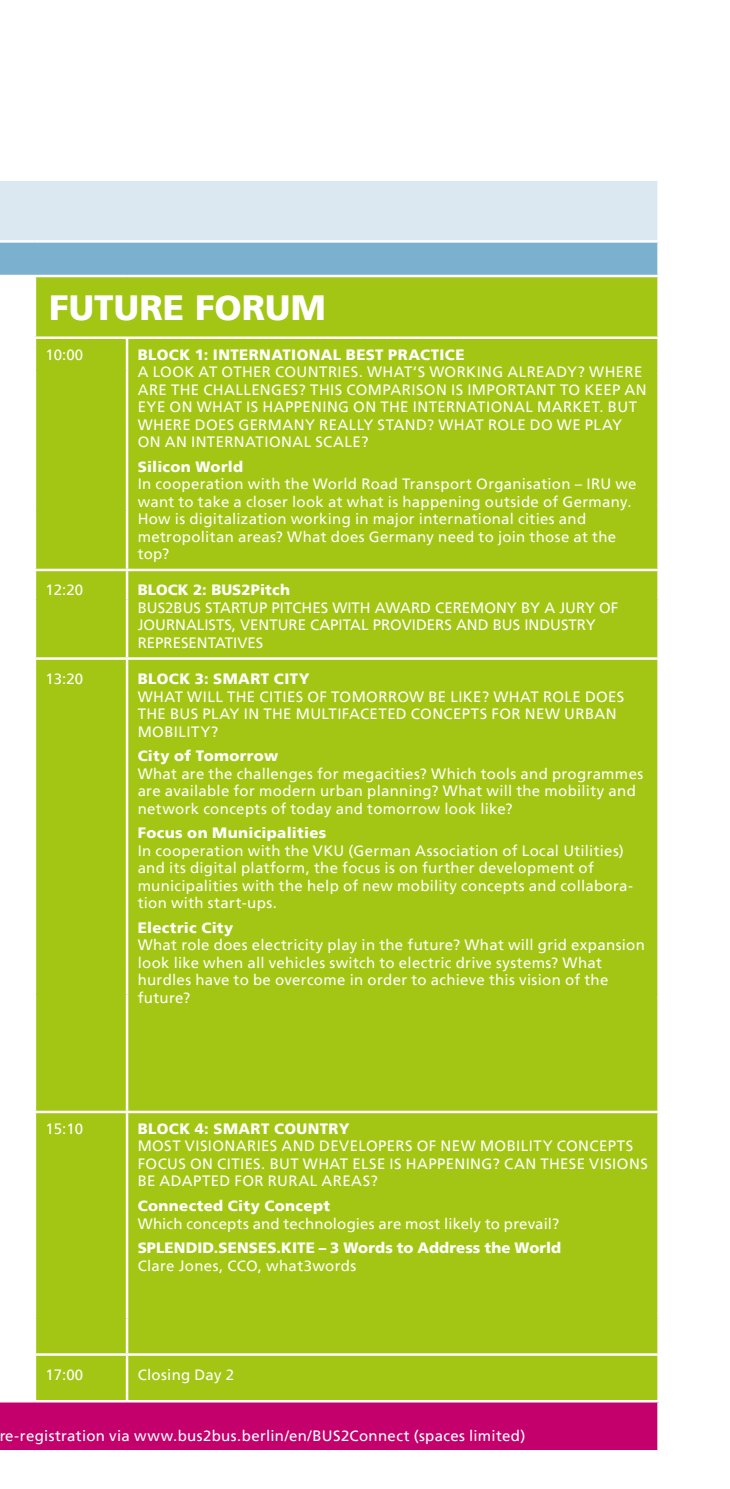
<style>
.page{position:relative;width:730px;height:1489px;background:#fff}
.page>*{position:absolute;margin:0;border:0;box-sizing:border-box;transform-origin:0 0}
.t1{font:900 35px "Frutiger LT";letter-spacing:.005em;color:#fff}
.t2{font:15px/17.5px "Frutiger LT";letter-spacing:.02em;color:#fff}
.t3{font:900 15px "Frutiger LT";letter-spacing:.02em;color:#fff}
.t4{font:15px/17.5px "Frutiger LT";color:#fff}
.t5{font:900 15px "Frutiger LT";color:#fff}
</style>
<div class="page">
<div style="left:0;top:180px;width:659px;height:61px;background:#dbe7f1"></div>
<div style="left:0;top:241px;width:659px;height:35px;background:#7bb1cf"></div>
<div style="left:36px;top:277px;width:621px;height:1122px;background:#a2c613"></div>
<div style="left:0;top:1400px;width:659px;height:51px;background:#c3006b"></div>
<hr style="left:0;top:178px;width:35px;height:3px;background:#fff">
<hr style="left:35px;top:178px;width:92px;height:3px;background:#fff">
<hr style="left:127px;top:178px;width:533px;height:3px;background:#fff">
<hr style="left:657px;top:181px;width:3px;height:59px;background:#fff">
<hr style="left:0;top:240px;width:35px;height:3px;background:#fff">
<hr style="left:35px;top:240px;width:92px;height:3px;background:#fff">
<hr style="left:127px;top:240px;width:533px;height:3px;background:#fff">
<hr style="left:657px;top:243px;width:3px;height:32px;background:#fff">
<hr style="left:0;top:275px;width:35px;height:2px;background:#fff">
<hr style="left:35px;top:275px;width:92px;height:2px;background:#fff">
<hr style="left:127px;top:275px;width:533px;height:2px;background:#fff">
<hr style="left:34px;top:336px;width:93px;height:3px;background:#fff">
<hr style="left:127px;top:336px;width:533px;height:3px;background:#fff">
<hr style="left:126px;top:339px;width:2px;height:31px;background:#fff">
<hr style="left:126px;top:370px;width:2px;height:141px;background:#fff">
<hr style="left:126px;top:511px;width:2px;height:57px;background:#fff">
<hr style="left:34px;top:568px;width:93px;height:3px;background:#fff">
<hr style="left:127px;top:568px;width:533px;height:3px;background:#fff">
<hr style="left:126px;top:571px;width:2px;height:28px;background:#fff">
<hr style="left:126px;top:599px;width:2px;height:58px;background:#fff">
<hr style="left:34px;top:657px;width:93px;height:2px;background:#fff">
<hr style="left:127px;top:657px;width:533px;height:2px;background:#fff">
<hr style="left:126px;top:659px;width:2px;height:302px;background:#fff">
<hr style="left:126px;top:961px;width:2px;height:33px;background:#fff">
<hr style="left:126px;top:994px;width:2px;height:116px;background:#fff">
<hr style="left:34px;top:1110px;width:93px;height:3px;background:#fff">
<hr style="left:127px;top:1110px;width:533px;height:3px;background:#fff">
<hr style="left:126px;top:1113px;width:2px;height:205px;background:#fff">
<hr style="left:126px;top:1318px;width:2px;height:35px;background:#fff">
<hr style="left:34px;top:1353px;width:93px;height:2px;background:#fff">
<hr style="left:127px;top:1353px;width:533px;height:2px;background:#fff">
<hr style="left:126px;top:1355px;width:2px;height:44px;background:#fff">
<hr style="left:0;top:1399px;width:35px;height:3px;background:#fff">
<hr style="left:35px;top:1399px;width:92px;height:3px;background:#fff">
<hr style="left:127px;top:1399px;width:533px;height:3px;background:#fff">
<hr style="left:657px;top:1402px;width:3px;height:47px;background:#fff">
<hr style="left:0;top:1449px;width:35px;height:3px;background:#fff">
<hr style="left:35px;top:1449px;width:92px;height:3px;background:#fff">
<hr style="left:127px;top:1449px;width:533px;height:3px;background:#fff">
<h1 class="t1" style="left:49px;top:286px;width:278px">FUTURE FORUM</h1>
<p class="t2" style="left:46px;top:346px;width:39px">10:00</p>
<p class="t3" style="left:138px;top:345px;width:328px">BLOCK 1: INTERNATIONAL BEST PRACTICE</p>
<p class="t2" style="left:138px;top:363px;width:510px">A LOOK AT OTHER COUNTRIES. WHAT‘S WORKING ALREADY? WHERE ARE THE CHALLENGES? THIS COMPARISON IS IMPORTANT TO KEEP AN EYE ON WHAT IS HAPPENING ON THE INTERNATIONAL MARKET. BUT WHERE DOES GERMANY REALLY STAND? WHAT ROLE DO WE PLAY ON AN INTERNATIONAL SCALE?</p>
<p class="t3" style="left:138px;top:457px;width:107px">Silicon World</p>
<p class="t2" style="left:138px;top:475px;width:500px">In cooperation with the World Road Transport Organisation – IRU we want to take a closer look at what is happening outside of Germany.<br>How is digitalization working in major international cities and metropolitan areas? What does Germany need to join those at the top?</p>
<p class="t2" style="left:46px;top:581px;width:39px">12:20</p>
<p class="t5" style="left:138px;top:581px;width:154px">BLOCK 2: BUS2Pitch</p>
<p class="t4" style="left:138px;top:599px;width:482px">BUS2BUS STARTUP PITCHES WITH AWARD CEREMONY BY A JURY OF<br>JOURNALISTS, VENTURE CAPITAL PROVIDERS AND BUS INDUSTRY<br>REPRESENTATIVES</p>
<p class="t2" style="left:46px;top:670px;width:39px">13:20</p>
<p class="t3" style="left:138px;top:669px;width:173px">BLOCK 3: SMART CITY</p>
<p class="t2" style="left:138px;top:687px;width:488px">WHAT WILL THE CITIES OF TOMORROW BE LIKE? WHAT ROLE DOES<br>THE BUS PLAY IN THE MULTIFACETED CONCEPTS FOR NEW URBAN<br>MOBILITY?</p>
<p class="t3" style="left:138px;top:746px;width:142px">City of Tomorrow</p>
<p class="t2" style="left:138px;top:764px;width:507px">What are the challenges for megacities? Which tools and programmes are available for modern urban planning? What will the mobility and network concepts of today and tomorrow look like?</p>
<p class="t3" style="left:138px;top:824px;width:190px">Focus on Municipalities</p>
<p class="t2" style="left:138px;top:841px;width:497px">In cooperation with the VKU (German Association of Local Utilities) and its digital platform, the focus is on further development of municipalities with the help of new mobility concepts and collabora&shy;tion with start-ups.</p>
<p class="t3" style="left:138px;top:918px;width:97px">Electric City</p>
<p class="t2" style="left:138px;top:936px;width:509px">What role does electricity play in the future? What will grid expansion look like when all vehicles switch to electric drive systems? What hurdles have to be overcome in order to achieve this vision of the future?</p>
<p class="t2" style="left:46px;top:1119px;width:39px">15:10</p>
<p class="t3" style="left:138px;top:1119px;width:213px">BLOCK 4: SMART COUNTRY</p>
<p class="t2" style="left:138px;top:1137px;width:512px">MOST VISIONARIES AND DEVELOPERS OF NEW MOBILITY CONCEPTS<br>FOCUS ON CITIES. BUT WHAT ELSE IS HAPPENING? CAN THESE VISIONS<br>BE ADAPTED FOR RURAL AREAS?</p>
<p class="t3" style="left:138px;top:1196px;width:194px">Connected City Concept</p>
<p class="t2" style="left:138px;top:1214px;width:423px">Which concepts and technologies are most likely to prevail?</p>
<p class="t3" style="left:138px;top:1238px;width:425px">SPLENDID.SENSES.KITE – 3 Words to Address the World</p>
<p class="t2" style="left:138px;top:1256px;width:220px">Clare Jones, CCO, what3words</p>
<p class="t2" style="left:46px;top:1365px;width:39px">17:00</p>
<p class="t2" style="left:138px;top:1365px;width:98px">Closing Day 2</p>
<p class="t2" style="left:-1px;top:1426px;width:528px">re-registration via www.bus2bus.berlin/en/BUS2Connect (spaces limited)</p>
</div>
